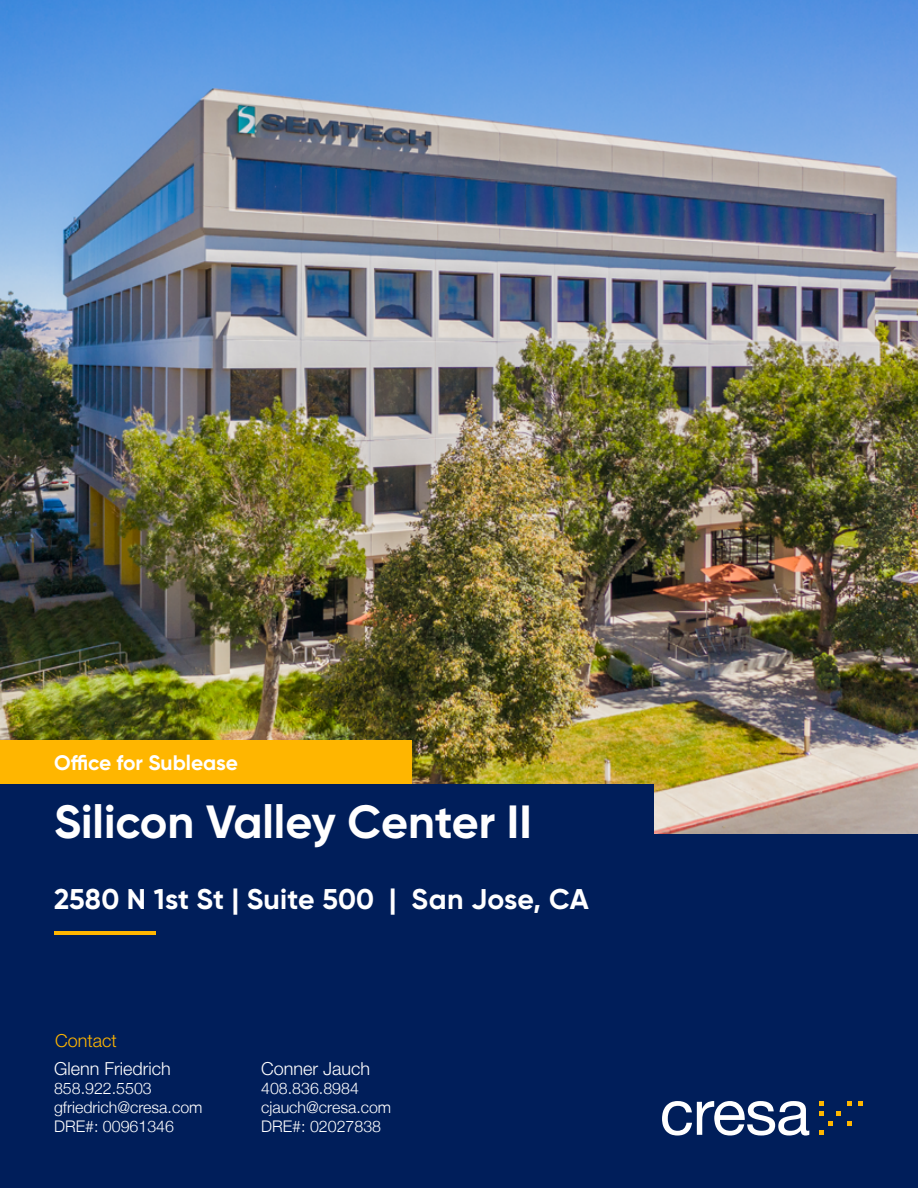
<style>
.page{position:relative;width:918px;height:1188px;background:#fff}
.page>*{position:absolute;margin:0;border:0;box-sizing:border-box;transform-origin:0 0}
.t1{font:700 46.5px "Gilroy";color:#fff}
.t2{font:700 28.5px "Gilroy";letter-spacing:.005em;color:#fff}
.t3{font:700 21px "Gilroy";color:#fff}
.t4{font:300 18px "Helvetica Neue LT Std";color:#fff}
.t5{font:300 18px "Helvetica Neue LT Std";color:#ffb600}
.t6{font:300 16.05px/19.2px "Helvetica Neue LT";color:#fff}
</style>
<div class="page">
<div style="left:0;top:833px;width:918px;height:355px;background:#001e5a"></div>
<img style="left:0;top:0;width:918px;height:833px">
<div style="left:0;top:784px;width:653px;height:127px;background:#001e5a"></div>
<div style="left:0;top:740px;width:411px;height:44px;background:#ffb600"></div>
<div style="left:54px;top:885px;width:538px;height:36px;background:#001e5a"></div>
<hr style="left:54px;top:931px;width:101px;height:4px;background:#ffb600">
<svg style="left:662px;top:1101px;width:147px;height:35px"></svg>
<svg style="left:819px;top:1101px;width:22px;height:34px"></svg>
<svg style="left:847px;top:1101px;width:5px;height:5px"></svg>
<svg style="left:847px;top:1121px;width:5px;height:5px"></svg>
<svg style="left:858px;top:1101px;width:5px;height:5px"></svg>
<h3 class="t3" style="left:54px;top:749px;width:185px">Office for Sublease</h3>
<h1 class="t1" style="left:54px;top:793px;width:479px">Silicon Valley Center II</h1>
<h2 class="t2" style="left:54px;top:881px;width:536px">2580 N 1st St | Suite 500 | San Jose, CA</h2>
<p class="t5" style="left:55px;top:1030px;width:63px">Contact</p>
<p class="t4" style="left:54px;top:1057px;width:118px">Glenn Friedrich</p>
<p class="t6" style="left:54px;top:1078px;width:150px">858.922.5503 gfriedrich@cresa.com<br>DRE#: 00961346</p>
<p class="t4" style="left:261px;top:1057px;width:111px">Conner Jauch</p>
<p class="t6" style="left:261px;top:1078px;width:132px">408.836.8984 cjauch@cresa.com<br>DRE#: 02027838</p>
</div>
